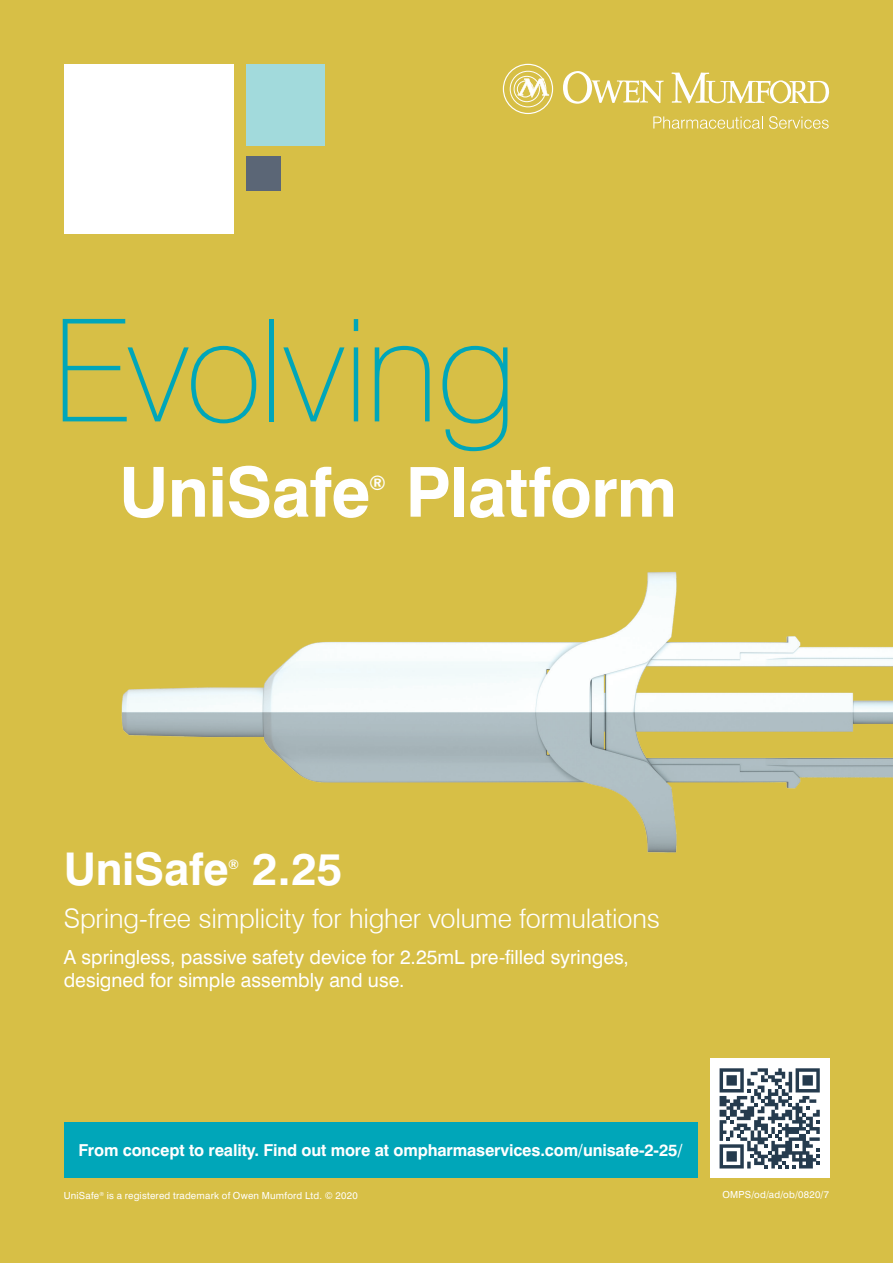
<style>
.page{position:relative;width:893px;height:1263px;background:#d7bf46}
.page>*{position:absolute;margin:0;border:0;box-sizing:border-box;transform-origin:0 0}
.t1{font:100 142.5px "Swiss 721 BT";letter-spacing:-.02em;color:#00a6b9}
.t2{font:700 69px "Swiss 721 BT";letter-spacing:-.01em;color:#fff}
.t3{font:700 45px "Swiss 721 BT";letter-spacing:-.005em;color:#fff}
.t4{font:300 27px "Swiss 721 BT";letter-spacing:-.005em;color:#fff}
.t5{font:700 20.1px "Swiss 721 BT";color:#fff}
.t6{font:19.5px/23.4px "Swiss 721 BT";color:#fff}
.t7{font:700 16.5px "Swiss 721 BT";letter-spacing:-.01em;color:#fff}
.t8{font:700 13.05px "Swiss 721 BT";color:#fff}
.t9{font:9.75px "Swiss 721 BT";letter-spacing:.025em;color:#fff}
</style>
<div class="page">
<svg style="left:653px;top:116px;width:110px;height:13px"></svg>
<svg style="left:769px;top:116px;width:60px;height:13px"></svg>
<svg style="left:563px;top:71px;width:266px;height:33px"></svg>
<svg style="left:503px;top:64px;width:50px;height:50px"></svg>
<div style="left:246px;top:64px;width:78px;height:81px;background:#a2dadc"></div>
<div style="left:246px;top:156px;width:34px;height:34px;background:#5b6676"></div>
<div style="left:64px;top:64px;width:169px;height:169px;background:#fff"></div>
<img style="left:121px;top:571px;width:772px;height:282px">
<div style="left:710px;top:1059px;width:119px;height:119px;background:#fff"></div>
<svg style="left:720px;top:1068px;width:100px;height:100px"></svg>
<div style="left:64px;top:1123px;width:633px;height:55px;background:#00a6b9"></div>
<p class="t1" style="left:51px;top:284px;width:468px">Evolving</p>
<p class="t2" style="left:119px;top:450px;width:253px">UniSafe</p>
<p class="t5" style="left:369px;top:471px;width:18px">®</p>
<p class="t2" style="left:405px;top:450px;width:273px">Platform</p>
<p class="t3" style="left:64px;top:841px;width:167px">UniSafe</p>
<p class="t8" style="left:228px;top:856px;width:12px">®</p>
<p class="t3" style="left:252px;top:841px;width:92px">2.25</p>
<p class="t4" style="left:64px;top:901px;width:598px">Spring-free simplicity for higher volume formulations</p>
<p class="t6" style="left:64px;top:945px;width:567px">A springless, passive safety device for 2.25mL pre-filled syringes, designed for simple assembly and use.</p>
<p class="t7" style="left:79px;top:1140px;width:605px">From concept to reality. Find out more at ompharmaservices.com/unisafe-2-25/</p>
<p class="t9" style="left:64px;top:1190px;width:295px">UniSafe<sup>®</sup> is a registered trademark of Owen Mumford Ltd. © 2020</p>
<p class="t9" style="left:722px;top:1189px;width:108px">OMPS/od/ad/ob/0820/7</p>
</div>
